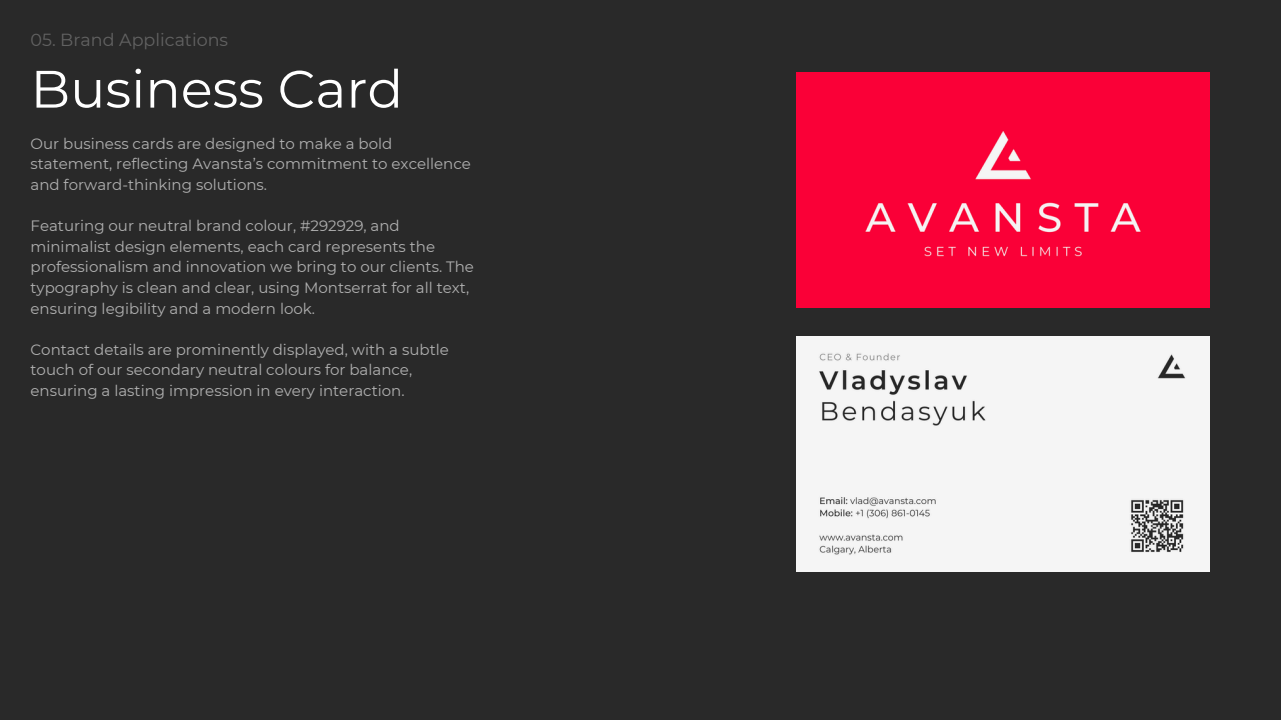
<style>
.page{position:relative;width:1281px;height:720px;background:#292929}
.page>*{position:absolute;margin:0;border:0;box-sizing:border-box;transform-origin:0 0}
.t1{font:52.5px "Montserrat";color:#fff}
.t2{font:17.5px "Montserrat";color:#626262}
.t3{font:15px/20.6px "Montserrat";color:#b0b0b0}
</style>
<div class="page">
<div style="left:796px;top:72px;width:413px;height:235px;background:#fa0037"></div>
<img style="left:796px;top:336px;width:413px;height:236px">
<p class="t2" style="left:31px;top:29px;width:199px">05. Brand Applications</p>
<p class="t1" style="left:31px;top:57px;width:374px">Business Card</p>
<p class="t3" style="left:31px;top:133px;width:442px">Our business cards are designed to make a bold statement, reflecting Avansta’s commitment to excellence and forward-thinking solutions.</p>
<p class="t3" style="left:31px;top:215px;width:445px">Featuring our neutral brand colour, #292929, and minimalist design elements, each card represents the professionalism and innovation we bring to our clients. The typography is clean and clear, using Montserrat for all text, ensuring legibility and a modern look.</p>
<p class="t3" style="left:31px;top:339px;width:420px">Contact details are prominently displayed, with a subtle touch of our secondary neutral colours for balance, ensuring a lasting impression in every interaction.</p>
</div>
